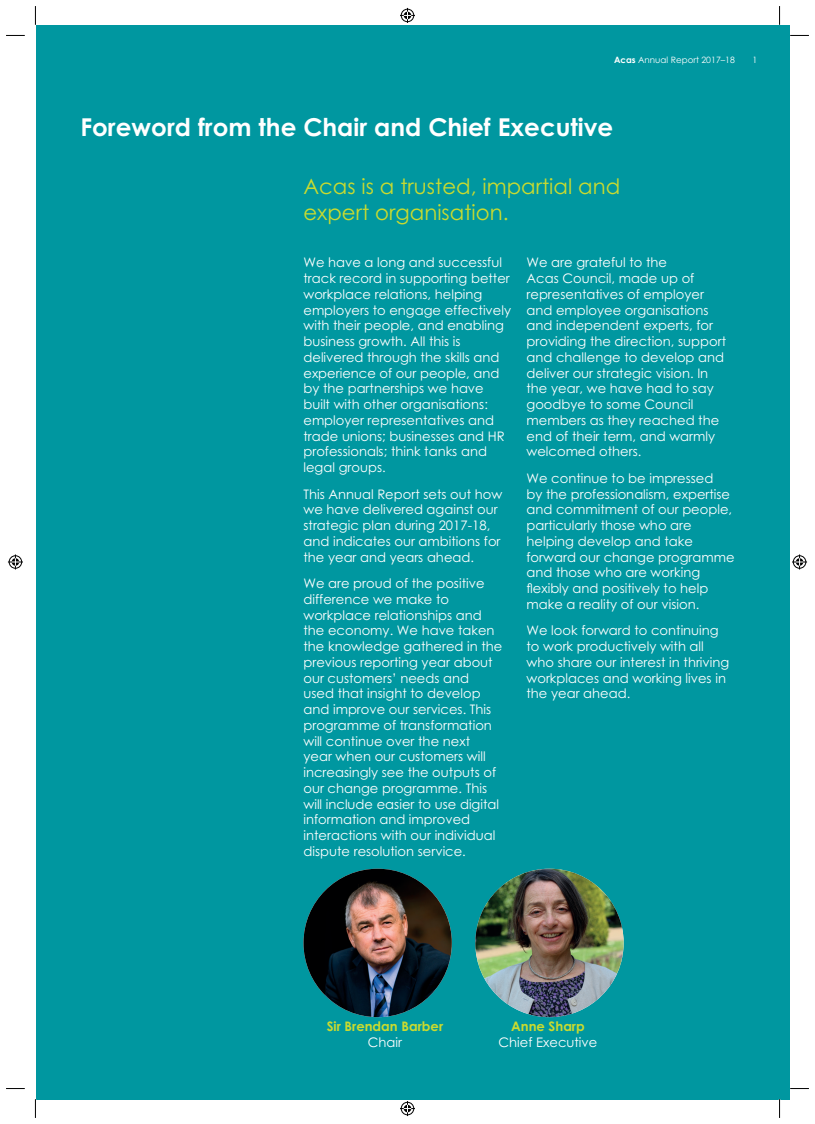
<style>
.page{position:relative;width:815px;height:1124px;background:#fff}
.page>*{position:absolute;margin:0;border:0;box-sizing:border-box;transform-origin:0 0}
.t1{font:700 24.62px "Century Gothic";color:#fff}
.t2{font:21.25px/25.5px "Century Gothic";color:#cadb2f}
.t3{font:13.12px/15.8px "Century Gothic";color:#fff}
.t4{font:700 13.12px "Century Gothic";color:#cadb2f}
.t5{font:8.75px "Century Gothic";color:#fff}
.s1{font-weight:700}
</style>
<div class="page">
<div style="left:35px;top:25px;width:755px;height:1073px;background:#0097a0"></div>
<img style="left:303px;top:868px;width:149px;height:148px;border-radius:50%">
<img style="left:475px;top:868px;width:149px;height:148px;border-radius:50%">
<svg style="left:6px;top:35px;width:19px;height:1px"></svg>
<svg style="left:790px;top:35px;width:19px;height:1px"></svg>
<svg style="left:6px;top:1088px;width:19px;height:1px"></svg>
<svg style="left:790px;top:1088px;width:19px;height:1px"></svg>
<svg style="left:35px;top:6px;width:1px;height:19px"></svg>
<svg style="left:35px;top:1099px;width:1px;height:18px"></svg>
<svg style="left:779px;top:6px;width:1px;height:19px"></svg>
<svg style="left:779px;top:1098px;width:1px;height:19px"></svg>
<svg style="left:400px;top:8px;width:15px;height:15px"></svg>
<svg style="left:400px;top:1101px;width:15px;height:14px"></svg>
<svg style="left:8px;top:554px;width:15px;height:15px"></svg>
<svg style="left:792px;top:554px;width:15px;height:15px"></svg>
<p class="t5" style="left:614px;top:54px;width:122px"><span class="s1">Acas</span> Annual Report 2017–18</p>
<p class="t5" style="left:753px;top:54px;width:6px">1</p>
<h1 class="t1" style="left:80px;top:111px;width:534px">Foreword from the Chair and Chief Executive</h1>
<h2 class="t2" style="left:303px;top:173px;width:318px">Acas is a trusted, impartial and expert organisation.</h2>
<p class="t3" style="left:303px;top:254px;width:209px">We have a long and successful track record in supporting better workplace relations, helping employers to engage effectively with their people, and enabling business growth. All this is delivered through the skills and experience of our people, and by the partnerships we have built with other organisations: employer representatives and trade unions; businesses and HR professionals; think tanks and legal groups.</p>
<p class="t3" style="left:303px;top:485px;width:200px">This Annual Report sets out how we have delivered against our strategic plan during 2017-18, and indicates our ambitions for the year and years ahead.</p>
<p class="t3" style="left:303px;top:575px;width:201px">We are proud of the positive difference we make to workplace relationships and the economy. We have taken the knowledge gathered in the previous reporting year about our customers’ needs and used that insight to develop and improve our services. This programme of transformation will continue over the next<br>year when our customers will increasingly see the outputs of our change programme. This will include easier to use digital information and improved interactions with our individual dispute resolution service.</p>
<p class="t3" style="left:526px;top:254px;width:201px">We are grateful to the<br>Acas Council, made up of representatives of employer and employee organisations and independent experts, for providing the direction, support and challenge to develop and deliver our strategic vision. In the year, we have had to say goodbye to some Council members as they reached the end of their term, and warmly welcomed others.</p>
<p class="t3" style="left:526px;top:469px;width:210px">We continue to be impressed<br>by the professionalism, expertise and commitment of our people, particularly those who are helping develop and take forward our change programme and those who are working flexibly and positively to help make a reality of our vision.</p>
<p class="t3" style="left:526px;top:622px;width:204px">We look forward to continuing to work productively with all who share our interest in thriving workplaces and working lives in the year ahead.</p>
<p class="t4" style="left:327px;top:1017px;width:118px">Sir Brendan Barber</p>
<p class="t3" style="left:368px;top:1033px;width:36px">Chair</p>
<p class="t4" style="left:511px;top:1017px;width:75px">Anne Sharp</p>
<p class="t3" style="left:499px;top:1033px;width:100px">Chief Executive</p>
</div>
